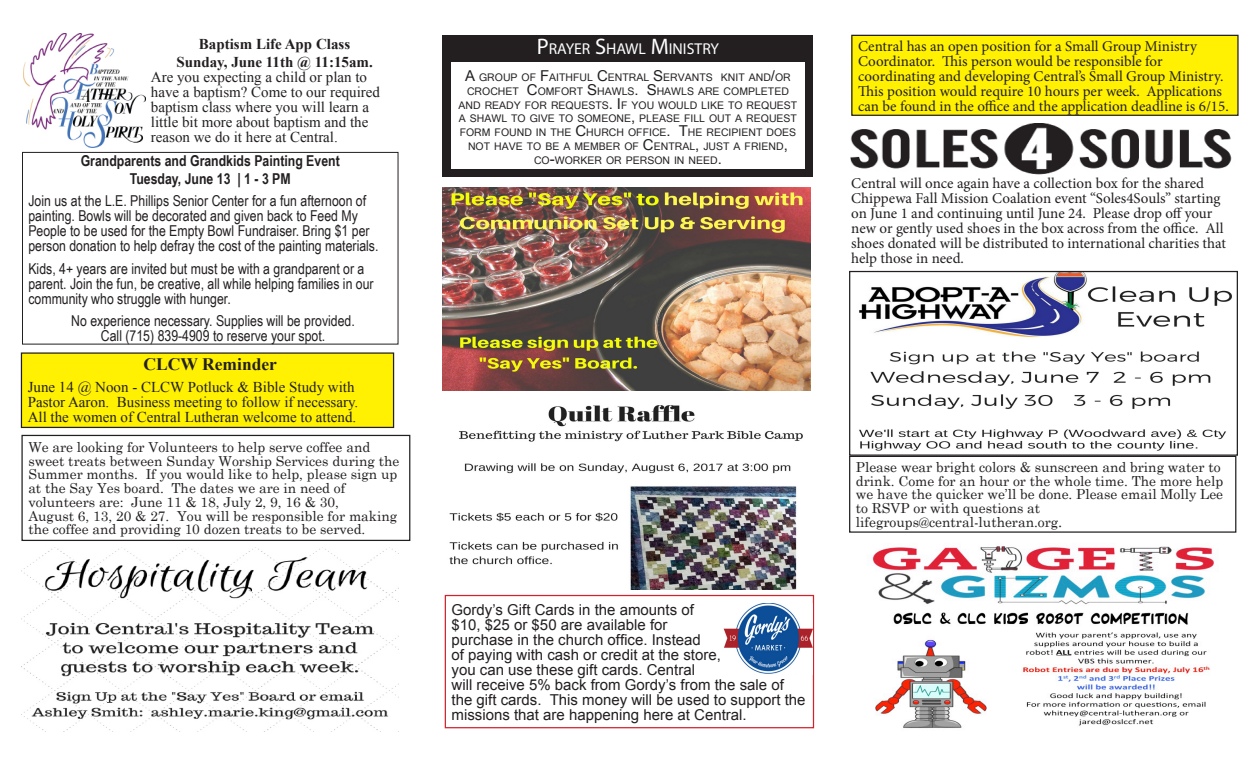
<style>
.page{position:relative;width:1260px;height:765px;background:#fff}
.page>*{position:absolute;margin:0;border:0;box-sizing:border-box;transform-origin:0 0}
.t1{font:700 17.5px "Times New Roman";color:#231f20}
.t2{font:15.75px "Myriad Pro";color:#fff}
.t3{font:15px/15px "Minion Pro";color:#231f20}
.t4{font:15px/15px "Arial Narrow";color:#231f20}
.t5{font:15px/15px "Arial";color:#231f20}
.t6{font:15px/15px "Times New Roman";color:#231f20}
.t7{font:700 15px "Arial Narrow";color:#231f20}
.t8{font:700 15px "Times New Roman";color:#231f20}
.t9{font:13.75px/13.8px "Century Schoolbook";color:#231f20}
.t10{font:10.5px/13.8px "Microsoft Sans Serif";color:#231f20;text-align:center}
.s1{font-size:22.5px}
.s2{font-size:15px}
</style>
<div class="page">
<div style="left:443px;top:36px;width:370px;height:141px;background:#231f20"></div>
<div style="left:451px;top:63px;width:354px;height:106px;background:#fff"></div>
<div style="left:445px;top:595px;width:369px;height:133px;border:1px solid #d1232a"></div>
<img style="left:723px;top:604px;width:90px;height:71px">
<img style="left:442px;top:188px;width:369px;height:402px">
<img style="left:24px;top:34px;width:121px;height:113px">
<div style="left:22px;top:152px;width:376px;height:192px;border:1px solid #231f20"></div>
<div style="left:21px;top:353px;width:373px;height:74px;background:#fff101"></div>
<div style="left:21px;top:352px;width:373px;height:76px;border:1px solid #231f20"></div>
<div style="left:852px;top:35px;width:386px;height:80px;background:#fff101"></div>
<div style="left:851px;top:35px;width:388px;height:81px;border:1px solid #231f20"></div>
<img style="left:850px;top:123px;width:382px;height:52px">
<img style="left:859px;top:273px;width:373px;height:178px">
<div style="left:849px;top:271px;width:389px;height:185px;border:1px solid #231f20"></div>
<div style="left:849px;top:456px;width:387px;height:77px;border:1px solid #231f20"></div>
<img style="left:872px;top:546px;width:342px;height:182px">
<div style="left:21px;top:435px;width:389px;height:106px;border:1px solid #231f20"></div>
<img style="left:24px;top:548px;width:375px;height:182px">
<p class="t8" style="left:199px;top:34px;width:153px">Baptism Life App Class</p>
<p class="t8" style="left:176px;top:52px;width:198px">Sunday, June 11th @ 11:15am.</p>
<p class="t6" style="left:151px;top:69px;width:231px">Are you expecting a child or plan to have a baptism? Come to our required baptism class where you will learn a little bit more about baptism and the reason we do it here at Central.</p>
<p class="t7" style="left:81px;top:149px;width:261px">Grandparents and Grandkids Painting Event</p>
<p class="t7" style="left:130px;top:167px;width:162px">Tuesday, June 13 | 1 - 3 PM</p>
<p class="t4" style="left:28px;top:193px;width:339px">Join us at the L.E. Phillips Senior Center for a fun afternoon of painting. Bowls will be decorated and given back to Feed My</p>
<p class="t4" style="left:28px;top:223px;width:352px">People to be used for the Empty Bowl Fundraiser. Bring $1 per person donation to help defray the cost of the painting materials.</p>
<p class="t4" style="left:28px;top:261px;width:338px">Kids, 4+ years are invited but must be with a grandparent or a</p>
<p class="t4" style="left:28px;top:276px;width:347px">parent. Join the fun, be creative, all while helping families in our community who struggle with hunger.</p>
<p class="t4" style="left:71px;top:313px;width:285px">No experience necessary. Supplies will be provided.</p>
<p class="t4" style="left:101px;top:328px;width:226px">Call (715) 839-4909 to reserve your spot.</p>
<p class="t1" style="left:144px;top:352px;width:135px">CLCW Reminder</p>
<p class="t6" style="left:28px;top:380px;width:328px">June 14 @ Noon - CLCW Potluck &amp; Bible Study with</p>
<p class="t6" style="left:28px;top:395px;width:332px">Pastor Aaron. Business meeting to follow if necessary.</p>
<p class="t6" style="left:28px;top:410px;width:330px">All the women of Central Lutheran welcome to attend.</p>
<p class="t9" style="left:28px;top:440px;width:373px">We are looking for Volunteers to help serve coffee and sweet treats between Sunday Worship Services during the Summer months. If you would like to help, please sign up at the Say Yes board. The dates we are in need of</p>
<p class="t9" style="left:28px;top:495px;width:312px">volunteers are: June 11 &amp; 18, July 2, 9, 16 &amp; 30,</p>
<p class="t9" style="left:28px;top:508px;width:370px">August 6, 13, 20 &amp; 27. You will be responsible for making the coffee and providing 10 dozen treats to be served.</p>
<p class="t2" style="left:537px;top:39px;width:184px"><span class="s1">P</span>RAYER <span class="s1">S</span>HAWL <span class="s1">M</span>INISTRY</p>
<p class="t10" style="left:459px;top:71px;width:340px"><span class="s2">A</span> GROUP OF <span class="s2">F</span>AITHFUL <span class="s2">C</span>ENTRAL <span class="s2">S</span>ERVANTS KNIT AND<span class="s2">/</span>OR CROCHET <span class="s2">C</span>OMFORT <span class="s2">S</span>HAWLS<span class="s2">. S</span>HAWLS ARE COMPLETED AND READY FOR REQUESTS<span class="s2">. I</span> F YOU WOULD LIKE TO REQUEST A SHAWL TO GIVE TO SOMEONE<span class="s2">,</span> PLEASE FILL OUT A REQUEST FORM FOUND IN THE <span class="s2">C</span>HURCH OFFICE<span class="s2">. T</span>HE RECIPIENT DOES NOT HAVE TO BE A MEMBER OF <span class="s2">C</span>ENTRAL<span class="s2">,</span> JUST A FRIEND<span class="s2">, </span>CO<span class="s2">-</span>WORKER OR PERSON IN NEED<span class="s2">.</span></p>
<p class="t3" style="left:858px;top:39px;width:340px">Central has an open position for a Small Group Ministry</p>
<p class="t3" style="left:858px;top:54px;width:306px">Coordinator. This person would be responsible for</p>
<p class="t3" style="left:858px;top:69px;width:372px">coordinating and developing Central’s Small Group Ministry.<br>This position would require 10 hours per week. Applications can be found in the office and the application deadline is 6/15.</p>
<p class="t3" style="left:851px;top:176px;width:376px">Central will once again have a collection box for the shared Chippewa Fall Mission Coalation event “Soles4Souls” starting on June 1 and continuing until June 24. Please drop off your new or gently used shoes in the box across from the office. All shoes donated will be distributed to international charities that help those in need.</p>
<p class="t5" style="left:452px;top:602px;width:244px">Gordy’s Gift Cards in the amounts of</p>
<p class="t5" style="left:452px;top:617px;width:217px">$10, $25 or $50 are available for</p>
<p class="t5" style="left:452px;top:632px;width:251px">purchase in the church office. Instead</p>
<p class="t5" style="left:452px;top:647px;width:271px">of paying with cash or credit at the store,</p>
<p class="t5" style="left:452px;top:662px;width:245px">you can use these gift cards. Central</p>
<p class="t5" style="left:452px;top:677px;width:356px">will receive 5% back from Gordy’s from the sale of the gift cards. This money will be used to support the missions that are happening here at Central.</p>
<p class="t9" style="left:856px;top:460px;width:369px">Please wear bright colors &amp; sunscreen and bring water to drink. Come for an hour or the whole time. The more help we have the quicker we’ll be done. Please email Molly Lee to RSVP or with questions at</p>
<p class="t9" style="left:856px;top:515px;width:208px">lifegroups@central-lutheran.org<span class="s2">.</span></p>
</div>
